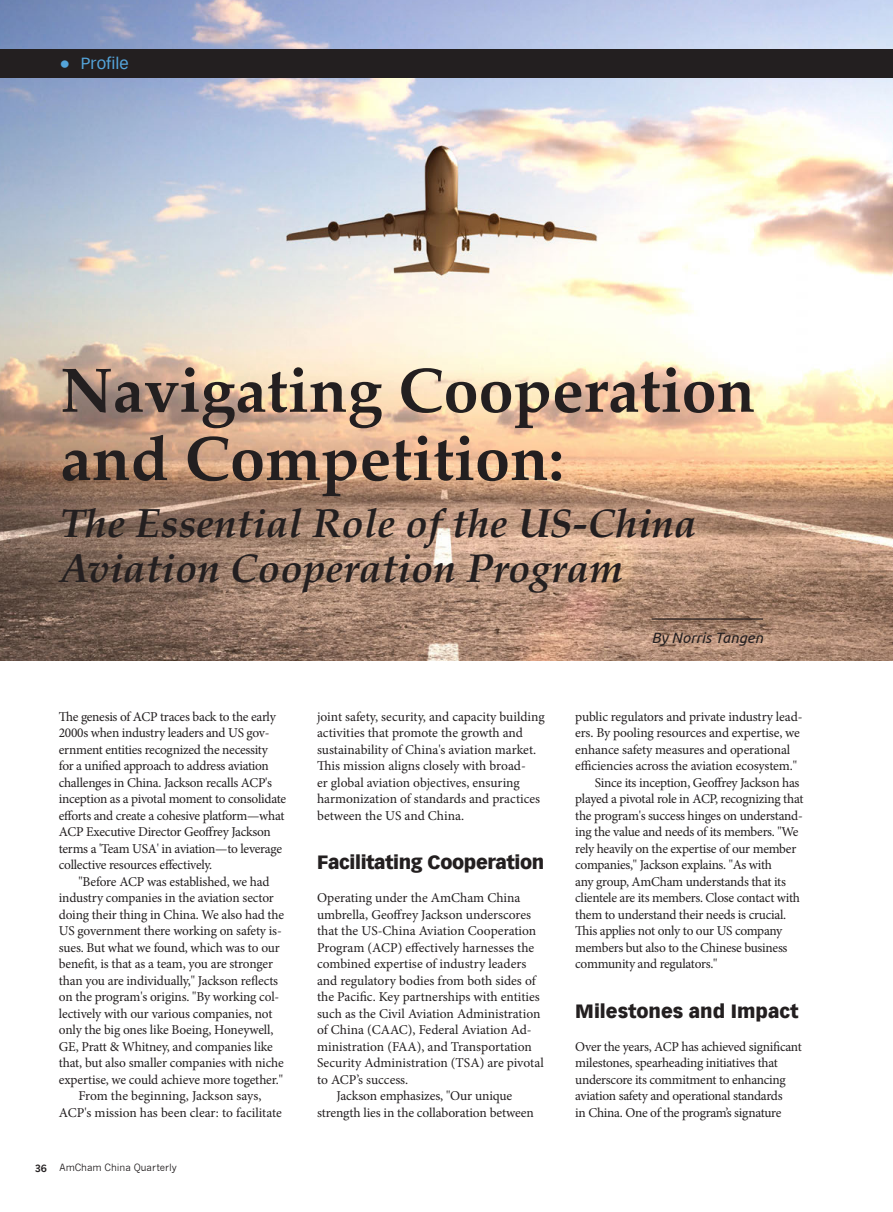
<style>
.page{position:relative;width:893px;height:1212px;background:#fff}
.page>*{position:absolute;margin:0;border:0;box-sizing:border-box;transform-origin:0 0}
.Header_type_A{font:700 63px/68.2px "Palatino";color:#231f20}
.Header_type_A-2{font:italic 700 40.5px/45px "Palatino";color:#231f20}
.Breaker{font:900 18.75px "Vectora LH";letter-spacing:-.02em;color:#231f20}
.Breaker-2{font:900 18.75px "Vectora LH";color:#231f20}
.t1{font:15.75px "Vectora LH";color:#54a4da;scale:1.05 1}
.By-line{font:italic 15px "Ubuntu";color:#231f20}
.Body_text{font:13.5px/16.5px "Minion Pro";letter-spacing:-.015em;color:#231f20}
._1st_para{font:13.5px/16.5px "Minion Pro";letter-spacing:-.015em;color:#231f20}
.t2{font:9.75px "News Gothic";letter-spacing:-.005em;color:#231f20}
.t3{font:700 9.75px "News Gothic";color:#231f20}
.s1{font-family:"Microsoft Ya Hei"}
</style>
<div class="page">
<img style="left:0;top:0;width:893px;height:661px">
<hr style="left:652px;top:618px;width:111px;height:2px;background:#231f20">
<div style="left:0;top:49px;width:893px;height:28px;background:#231f20"></div>
<p class="t1" style="left:60px;top:54px;width:67px"><span class="s1">●</span> Profile</p>
<p class="Header_type_A" style="left:60px;top:355px;width:696px">Navigating Cooperation and Competition:</p>
<p class="Header_type_A-2" style="left:60px;top:500px;width:638px">The Essential Role of the US-China<br>Aviation Cooperation Program</p>
<p class="_1st_para" style="left:59px;top:708px;width:229px">The genesis of ACP traces back to the early 2000s when industry leaders and US gov&shy;ernment entities recognized the necessity for a unified approach to address aviation challenges in China. Jackson recalls ACP's inception as a pivotal moment to consolidate efforts and create a cohesive platform—what ACP Executive Director Geoffrey Jackson terms a 'Team USA' in aviation—to leverage collective resources effectively.</p>
<p class="Body_text" style="left:59px;top:873px;width:227px;text-indent:20px">"Before ACP was established, we had industry companies in the aviation sector doing their thing in China. We also had the US government there working on safety is&shy;sues. But what we found, which was to our benefit, is that as a team, you are stronger than you are individually," Jackson reflects on the program's origins. "By working col&shy;lectively with our various companies, not only the big ones like Boeing, Honeywell, GE, Pratt &amp; Whitney, and companies like that, but also smaller companies with niche expertise, we could achieve more together."</p>
<p class="Body_text" style="left:59px;top:1088px;width:225px;text-align:center">From the beginning, Jackson says,<br>ACP's mission has been clear: to facilitate</p>
<p class="t3" style="left:35px;top:1162px;width:14px">36</p>
<p class="t2" style="left:60px;top:1162px;width:119px">AmCham China Quarterly</p>
<p class="Body_text" style="left:317px;top:708px;width:229px">joint safety, security, and capacity building activities that promote the growth and sustainability of China's aviation market.<br>This mission aligns closely with broad-<br>er global aviation objectives, ensuring harmonization of standards and practices between the US and China.</p>
<p class="Breaker" style="left:317px;top:851px;width:229px">Facilitating Cooperation</p>
<p class="_1st_para" style="left:317px;top:890px;width:228px">Operating under the AmCham China umbrella, Geoffrey Jackson underscores that the US-China Aviation Cooperation Program (ACP) effectively harnesses the combined expertise of industry leaders and regulatory bodies from both sides of the Pacific. Key partnerships with entities such as the Civil Aviation Administration of China (CAAC), Federal Aviation Ad&shy;ministration (FAA), and Transportation Security Administration (TSA) are pivotal to ACP’s success.</p>
<p class="Body_text" style="left:317px;top:1088px;width:218px;text-align:center">Jackson emphasizes, "Our unique strength lies in the collaboration between</p>
<p class="By-line" style="left:652px;top:628px;width:113px">By Norris Tangen</p>
<p class="Body_text" style="left:575px;top:708px;width:229px">public regulators and private industry lead&shy;ers. By pooling resources and expertise, we enhance safety measures and operational efficiencies across the aviation ecosystem."</p>
<p class="Body_text" style="left:575px;top:774px;width:230px;text-indent:20px">Since its inception, Geoffrey Jackson has played a pivotal role in ACP, recognizing that the program's success hinges on understand&shy;ing the value and needs of its members. "We rely heavily on the expertise of our member companies," Jackson explains. "As with<br>any group, AmCham understands that its clientele are its members. Close contact with them to understand their needs is crucial.<br>This applies not only to our US company members but also to the Chinese business community and regulators."</p>
<p class="Breaker-2" style="left:575px;top:999px;width:225px">Milestones and Impact</p>
<p class="_1st_para" style="left:575px;top:1038px;width:228px">Over the years, ACP has achieved significant milestones, spearheading initiatives that underscore its commitment to enhancing aviation safety and operational standards<br>in China. One of the program’s signature</p>
</div>
